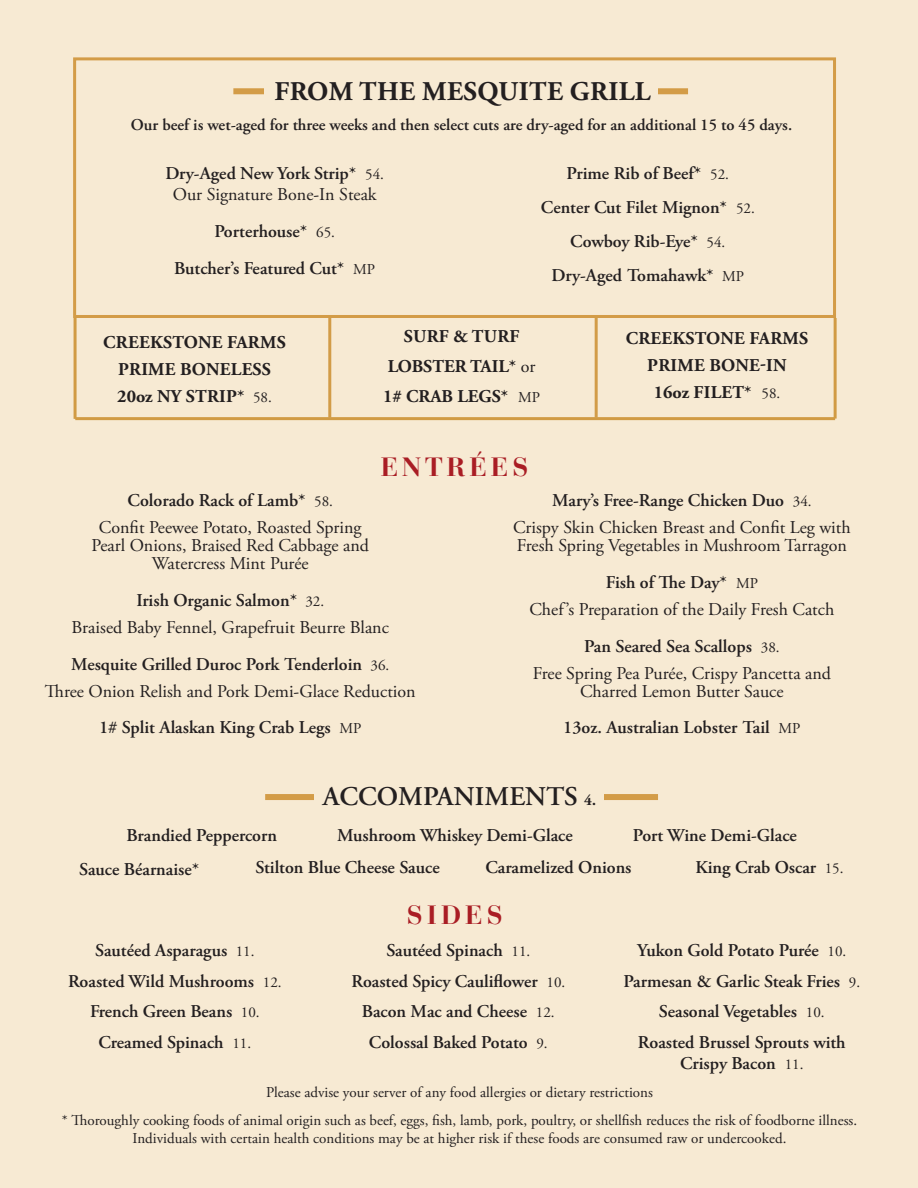
<style>
.page{position:relative;width:918px;height:1188px;background:#fff}
.page>*{position:absolute;margin:0;border:0;box-sizing:border-box;transform-origin:0 0}
.Menu_Item{font:700 27px "Adobe Garamond Pro";letter-spacing:.015em;color:#231f20}
.Menu_Item-2{font:600 27px "Adobe Garamond Pro";color:#231f20}
.Menu_Heading_1{font:700 26.25px "Bauer Bodoni Std";letter-spacing:.15em;color:#a91d24}
.Menu_Item-3{font:600 18px/21px "Adobe Garamond Pro";color:#231f20;text-align:center}
.Menu_Item-4{font:18px/18px "Adobe Garamond Pro";color:#231f20;text-align:center}
.Sub-Head_1{font:700 18px "Adobe Garamond Pro";letter-spacing:.015em;color:#231f20}
.Food_Description{font:600 18px "Adobe Garamond Pro";color:#231f20}
.Menu_Item-5{font:600 16.5px "Adobe Garamond Pro";color:#231f20}
.t1{font:15px/18px "Adobe Garamond Pro";color:#231f20;text-align:center}
.s1{font-weight:600}
.s2{font-size:15px}
.s3{font-weight:400;font-size:15px}
.s4{font-weight:400}
.s5{font-weight:700;font-size:15px}
</style>
<div class="page">
<div style="left:27px;top:54px;width:864px;height:1107px;background:#f7ead3"></div>
<div style="left:73px;top:57px;width:763px;height:261px;border:3px solid #d39c47"></div>
<div style="left:233px;top:88px;width:455px;height:6px;background:#d39c47"></div>
<div style="left:265px;top:77px;width:393px;height:32px;background:#f7ead3"></div>
<hr style="left:328px;top:318px;width:3px;height:100px;background:#d29c48">
<hr style="left:595px;top:318px;width:3px;height:100px;background:#d29c48">
<hr style="left:74px;top:318px;width:3px;height:101px;background:#d19b44">
<hr style="left:75px;top:417px;width:760px;height:3px;background:#d19b44">
<div style="left:265px;top:794px;width:393px;height:6px;background:#d39c47"></div>
<div style="left:315px;top:777px;width:289px;height:40px;background:#f7ead3"></div>
<div style="left:0;top:1161px;width:918px;height:27px;background:#f7ead3"></div>
<div style="left:0;top:0;width:918px;height:54px;background:#f7ead3"></div>
<div style="left:891px;top:48px;width:27px;height:1140px;background:#f7ead3"></div>
<div style="left:0;top:50px;width:27px;height:1138px;background:#f7ead3"></div>
<hr style="left:834px;top:318px;width:3px;height:101px;background:#d19b44">
<p class="Menu_Item" style="left:275px;top:76px;width:378px">FROM THE MESQUITE GRILL</p>
<p class="Menu_Item-5" style="left:131px;top:115px;width:663px">Our beef is wet-aged for three weeks and then select cuts are dry-aged for an additional 15 to 45 days.</p>
<p class="Menu_Item-4" style="left:165px;top:163px;width:220px;line-height:21px"><span class="s1">Dry-Aged New York Strip*</span> <span class="s2">54.<br></span>Our Signature Bone-In Steak</p>
<p class="Food_Description" style="left:214px;top:221px;width:122px">Porterhouse* <span class="s3">65.</span></p>
<p class="Food_Description" style="left:174px;top:258px;width:203px">Butcher’s Featured Cut* <span class="s3">MP</span></p>
<p class="Food_Description" style="left:567px;top:163px;width:164px">Prime Rib of Beef* <span class="s3">52.</span></p>
<p class="Food_Description" style="left:541px;top:197px;width:215px">Center Cut Filet Mignon* <span class="s3">52.</span></p>
<p class="Food_Description" style="left:570px;top:231px;width:157px">Cowboy Rib-Eye* <span class="s3">54.</span></p>
<p class="Food_Description" style="left:552px;top:265px;width:194px">Dry-Aged Tomahawk* <span class="s3">MP</span></p>
<p class="Sub-Head_1" style="left:103px;top:331px;width:184px">CREEKSTONE FARMS</p>
<p class="Sub-Head_1" style="left:118px;top:358px;width:154px">PRIME BONELESS</p>
<p class="Sub-Head_1" style="left:117px;top:385px;width:156px">20oz NY STRIP* <span class="s3">58.</span></p>
<p class="Sub-Head_1" style="left:404px;top:326px;width:117px">SURF &amp; TURF</p>
<p class="Sub-Head_1" style="left:388px;top:356px;width:149px">LOBSTER TAIL* <span class="s4">or</span></p>
<p class="Sub-Head_1" style="left:383px;top:386px;width:159px">1# CRAB LEGS* <span class="s3">MP</span></p>
<p class="Menu_Heading_1" style="left:381px;top:452px;width:149px">ENTRÉES</p>
<p class="Sub-Head_1" style="left:626px;top:328px;width:184px">CREEKSTONE FARMS</p>
<p class="Sub-Head_1" style="left:647px;top:355px;width:141px">PRIME BONE-IN</p>
<p class="Sub-Head_1" style="left:654px;top:382px;width:128px">16oz FILET* <span class="s3">58.</span></p>
<p class="Menu_Item-3" style="left:128px;top:490px;width:207px">Colorado Rack of Lamb* <span class="s3">58.</span></p>
<p class="Menu_Item-4" style="left:92px;top:519px;width:279px">Confit Peewee Potato, Roasted Spring<br>Pearl Onions, Braised Red Cabbage and<br>Watercress Mint Purée</p>
<p class="Menu_Item-3" style="left:136px;top:590px;width:189px">Irish Organic Salmon* <span class="s3">32.</span></p>
<p class="Menu_Item-4" style="left:72px;top:619px;width:319px">Braised Baby Fennel, Grapefruit Beurre Blanc</p>
<p class="Menu_Item-3" style="left:71px;top:654px;width:320px">Mesquite Grilled Duroc Pork Tenderloin <span class="s3">36.</span></p>
<p class="Menu_Item-4" style="left:45px;top:683px;width:372px">Three Onion Relish and Pork Demi-Glace Reduction</p>
<p class="Menu_Item-3" style="left:99px;top:717px;width:264px">1# Split Alaskan King Crab Legs <span class="s3">MP</span></p>
<p class="Menu_Item-3" style="left:552px;top:490px;width:261px">Mary’s Free-Range Chicken Duo <span class="s3">34.</span></p>
<p class="Menu_Item-4" style="left:513px;top:519px;width:339px;text-align:left">Crispy Skin Chicken Breast and Confit Leg with<br>Fresh Spring Vegetables in Mushroom Tarragon</p>
<p class="Menu_Item-3" style="left:606px;top:572px;width:154px">Fish of The Day* <span class="s3">MP</span></p>
<p class="Menu_Item-4" style="left:529px;top:601px;width:306px">Chef’s Preparation of the Daily Fresh Catch</p>
<p class="Menu_Item-3" style="left:584px;top:636px;width:197px">Pan Seared Sea Scallops <span class="s3">38.</span></p>
<p class="Menu_Item-4" style="left:533px;top:665px;width:300px">Free Spring Pea Purée, Crispy Pancetta and<br>Charred Lemon Butter Sauce</p>
<p class="Menu_Item-3" style="left:563px;top:717px;width:239px">13oz. Australian Lobster Tail <span class="s3">MP</span></p>
<p class="Menu_Item-2" style="left:323px;top:781px;width:275px">ACCOMPANIMENTS <span class="s5">4.</span></p>
<p class="Menu_Item-3" style="left:127px;top:825px;width:152px">Brandied Peppercorn</p>
<p class="Menu_Item-3" style="left:337px;top:825px;width:237px">Mushroom Whiskey Demi-Glace</p>
<p class="Menu_Item-3" style="left:633px;top:825px;width:166px">Port Wine Demi-Glace</p>
<p class="Menu_Item-3" style="left:79px;top:859px;width:122px">Sauce Béarnaise*</p>
<p class="Menu_Item-3" style="left:255px;top:857px;width:186px">Stilton Blue Cheese Sauce</p>
<p class="Menu_Item-3" style="left:486px;top:857px;width:148px">Caramelized Onions</p>
<p class="Menu_Item-3" style="left:695px;top:857px;width:150px">King Crab Oscar <span class="s3">15.</span></p>
<p class="Menu_Item-3" style="left:95px;top:940px;width:161px">Sautéed Asparagus <span class="s3">11.</span></p>
<p class="Menu_Item-3" style="left:68px;top:971px;width:215px">Roasted Wild Mushrooms <span class="s3">12.</span></p>
<p class="Menu_Item-3" style="left:90px;top:1001px;width:171px">French Green Beans <span class="s3">10.</span></p>
<p class="Menu_Item-3" style="left:99px;top:1032px;width:154px">Creamed Spinach <span class="s3">11.</span></p>
<p class="Menu_Heading_1" style="left:407px;top:899px;width:98px">SIDES</p>
<p class="Menu_Item-3" style="left:386px;top:940px;width:145px">Sautéed Spinach <span class="s3">11.</span></p>
<p class="Menu_Item-3" style="left:351px;top:971px;width:215px">Roasted Spicy Cauliflower <span class="s3">10.</span></p>
<p class="Menu_Item-3" style="left:362px;top:1001px;width:194px">Bacon Mac and Cheese <span class="s3">12.</span></p>
<p class="Menu_Item-3" style="left:369px;top:1032px;width:180px">Colossal Baked Potato <span class="s3">9.</span></p>
<p class="Menu_Item-3" style="left:637px;top:940px;width:210px">Yukon Gold Potato Purée <span class="s3">10.</span></p>
<p class="Menu_Item-3" style="left:623px;top:971px;width:238px">Parmesan &amp; Garlic Steak Fries <span class="s3">9.</span></p>
<p class="Menu_Item-3" style="left:659px;top:1001px;width:167px">Seasonal Vegetables <span class="s3">10.</span></p>
<p class="Menu_Item-3" style="left:638px;top:1032px;width:209px">Roasted Brussel Sprouts with<br>Crispy Bacon <span class="s3">11.</span></p>
<p class="t1" style="left:266px;top:1083px;width:388px">Please advise your server of any food allergies or dietary restrictions</p>
<p class="t1" style="left:62px;top:1112px;width:797px">* Thoroughly cooking foods of animal origin such as beef, eggs, fish, lamb, pork, poultry, or shellfish reduces the risk of foodborne illness.<br>Individuals with certain health conditions may be at higher risk if these foods are consumed raw or undercooked.</p>
</div>
